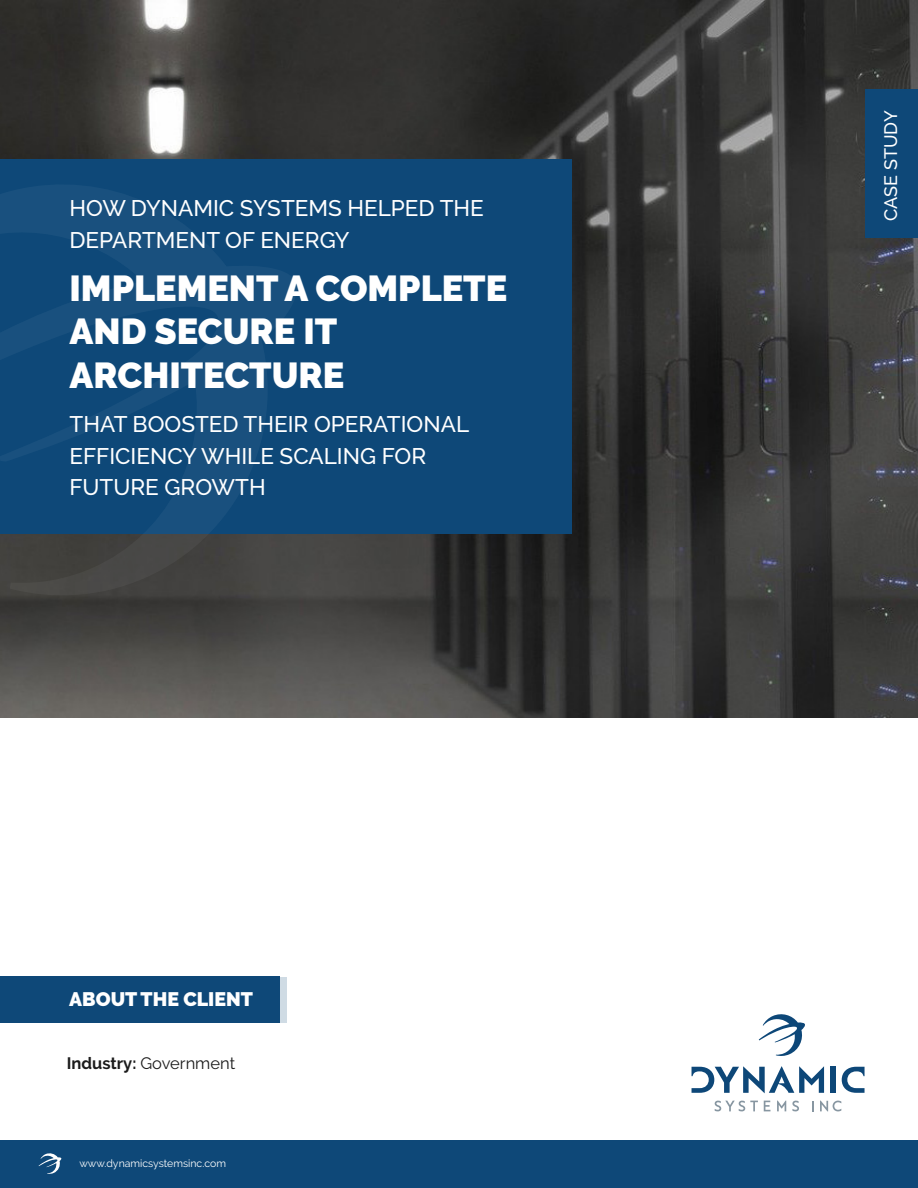
<style>
.page{position:relative;width:918px;height:1188px;background:#fff}
.page>*{position:absolute;margin:0;border:0;box-sizing:border-box;transform-origin:0 0}
.t1{font:900 36px/43.2px "Raleway";color:#fff}
.t2{font:500 22.5px/31.5px "Raleway";color:#fff}
.t3{font:900 19.5px "Raleway";color:#fff}
.t4{font:500 18px "Raleway";color:#fff}
.t5{font:16.5px "Raleway";color:#1b1b1b}
.t6{font:10.5px "Raleway";color:#fff}
.s1{font-weight:700}
</style>
<div class="page">
<img style="left:0;top:0;width:918px;height:718px">
<svg style="left:759px;top:1014px;width:46px;height:42px"></svg>
<svg style="left:715px;top:1101px;width:43px;height:10px"></svg>
<svg style="left:764px;top:1101px;width:6px;height:10px"></svg>
<svg style="left:792px;top:1101px;width:7px;height:10px"></svg>
<svg style="left:812px;top:1101px;width:2px;height:10px"></svg>
<svg style="left:820px;top:1101px;width:21px;height:10px"></svg>
<svg style="left:777px;top:1101px;width:9px;height:10px"></svg>
<div style="left:830px;top:1067px;width:6px;height:26px;background:#0d4778"></div>
<svg style="left:842px;top:1067px;width:23px;height:26px"></svg>
<svg style="left:692px;top:1066px;width:132px;height:27px"></svg>
<div style="left:1px;top:1141px;width:917px;height:47px;background:#0e4878"></div>
<svg style="left:39px;top:1153px;width:22px;height:21px"></svg>
<div style="left:865px;top:90px;width:53px;height:148px;background:#0e4878"></div>
<div style="left:0;top:160px;width:571px;height:374px;background:#0e4878"></div>
<svg style="left:0;top:185px;width:300px;height:412px"></svg>
<div style="left:107px;top:977px;width:180px;height:46px;background:#cfdbe4"></div>
<div style="left:0;top:976px;width:280px;height:47px;background:#0e4878"></div>
<p class="t2" style="left:70px;top:192px;width:416px">HOW DYNAMIC SYSTEMS HELPED THE<br>DEPARTMENT OF ENERGY</p>
<h1 class="t1" style="left:70px;top:267px;width:439px">IMPLEMENT A COMPLETE<br>AND SECURE IT<br>ARCHITECTURE</h1>
<p class="t2" style="left:70px;top:408px;width:401px">THAT BOOSTED THEIR OPERATIONAL<br>EFFICIENCY WHILE SCALING FOR<br>FUTURE GROWTH</p>
<p class="t3" style="left:69px;top:988px;width:185px">ABOUT THE CLIENT</p>
<p class="t5" style="left:67px;top:1053px;width:170px"><span class="s1">Industry:</span> Government</p>
<p class="t6" style="left:79px;top:1158px;width:148px">www.dynamicsystemsinc.com</p>
<p class="t4" style="left:880px;top:221px;width:111px;rotate:-90deg">CASE STUDY</p>
</div>
